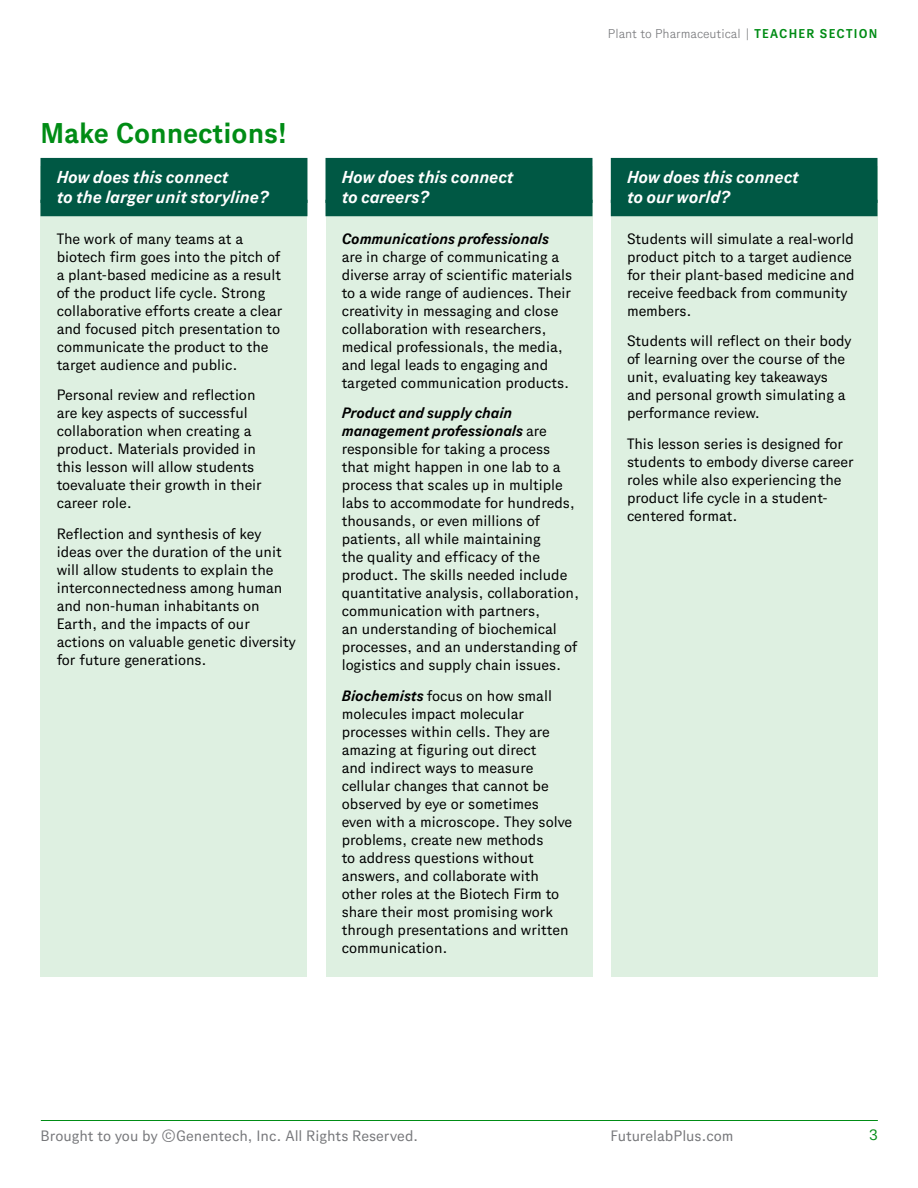
<style>
.page{position:relative;width:918px;height:1188px;background:#fff}
.page>*{position:absolute;margin:0;border:0;box-sizing:border-box;transform-origin:0 0}
.t1{font:700 28.5px "Gene Sans";color:#008c15}
.t2{font:italic 700 17.25px/19.5px "Gene Sans";color:#fff}
.t3{font:15px/18px "Gene Sans";color:#000}
.t4{font:15px "Gene Sans";color:#77787b}
.t5{font:italic 700 15px "Gene Sans";color:#000}
.t6{font:15px "Gene Sans";color:#008c15}
.t7{font:300 12.75px "Gene Sans";color:#77787b}
.s1{font-weight:700;color:#008c15}
.s2{font-weight:700;font-style:italic}
</style>
<div class="page">
<hr style="left:41px;top:1120px;width:837px;height:1px;background:#008c15">
<div style="left:611px;top:166px;width:267px;height:810px;background:#def0e1"></div>
<div style="left:611px;top:158px;width:267px;height:45px;background:#005844"></div>
<div style="left:611px;top:200px;width:267px;height:16px;background:#005844"></div>
<div style="left:326px;top:166px;width:266px;height:810px;background:#def0e1"></div>
<div style="left:326px;top:158px;width:266px;height:45px;background:#005844"></div>
<div style="left:326px;top:200px;width:266px;height:16px;background:#005844"></div>
<div style="left:40px;top:166px;width:267px;height:810px;background:#def0e1"></div>
<div style="left:40px;top:158px;width:267px;height:45px;background:#005844"></div>
<div style="left:40px;top:200px;width:267px;height:16px;background:#005844"></div>
<h1 class="t1" style="left:40px;top:116px;width:248px">Make Connections!</h1>
<p class="t2" style="left:57px;top:167px;width:213px">How does this connect<br>to the larger unit storyline?</p>
<p class="t3" style="left:57px;top:229px;width:227px">The work of many teams at a biotech firm goes into the pitch of a plant-based medicine as a result of the product life cycle. Strong collaborative efforts create a clear and focused pitch presentation to communicate the product to the target audience and public.</p>
<p class="t3" style="left:57px;top:386px;width:207px">Personal review and reflection are key aspects of successful collaboration when creating a product. Materials provided in this lesson will allow students toevaluate their growth in their career role.</p>
<p class="t3" style="left:57px;top:524px;width:241px">Reflection and synthesis of key ideas over the duration of the unit will allow students to explain the interconnectedness among human and non-human inhabitants on<br>Earth, and the impacts of our actions on valuable genetic diversity for future generations.</p>
<p class="t7" style="left:608px;top:26px;width:271px">Plant to Pharmaceutical | <span class="s1">TEACHER SECTION</span></p>
<p class="t2" style="left:342px;top:167px;width:173px">How does this connect to careers?</p>
<p class="t5" style="left:342px;top:230px;width:209px">Communications professionals</p>
<p class="t3" style="left:342px;top:247px;width:232px">are in charge of communicating a diverse array of scientific materials to a wide range of audiences. Their creativity in messaging and close collaboration with researchers, medical professionals, the media, and legal leads to engaging and targeted communication products.</p>
<p class="t3" style="left:342px;top:404px;width:239px"><span class="s2">Product and supply chain management professionals</span> are responsible for taking a process that might happen in one lab to a process that scales up in multiple labs to accommodate for hundreds, thousands, or even millions of patients, all while maintaining<br>the quality and efficacy of the product. The skills needed include quantitative analysis, collaboration, communication with partners,<br>an understanding of biochemical processes, and an understanding of logistics and supply chain issues.</p>
<p class="t3" style="left:342px;top:686px;width:232px"><span class="s2">Biochemists</span> focus on how small molecules impact molecular processes within cells. They are amazing at figuring out direct<br>and indirect ways to measure cellular changes that cannot be observed by eye or sometimes even with a microscope. They solve problems, create new methods<br>to address questions without answers, and collaborate with other roles at the Biotech Firm to share their most promising work through presentations and written communication.</p>
<p class="t2" style="left:627px;top:167px;width:173px">How does this connect to our world?</p>
<p class="t3" style="left:627px;top:229px;width:229px">Students will simulate a real-world product pitch to a target audience for their plant-based medicine and receive feedback from community members.</p>
<p class="t3" style="left:627px;top:332px;width:226px">Students will reflect on their body of learning over the course of the unit, evaluating key takeaways and personal growth simulating a performance review.</p>
<p class="t3" style="left:627px;top:434px;width:228px">This lesson series is designed for students to embody diverse career roles while also experiencing the product life cycle in a student&shy;centered format.</p>
<p class="t4" style="left:40px;top:1127px;width:379px">Brought to you by ©Genentech, Inc. All Rights Reserved.</p>
<p class="t4" style="left:610px;top:1127px;width:125px">FuturelabPlus.com</p>
<p class="t6" style="left:869px;top:1126px;width:10px">3</p>
</div>
